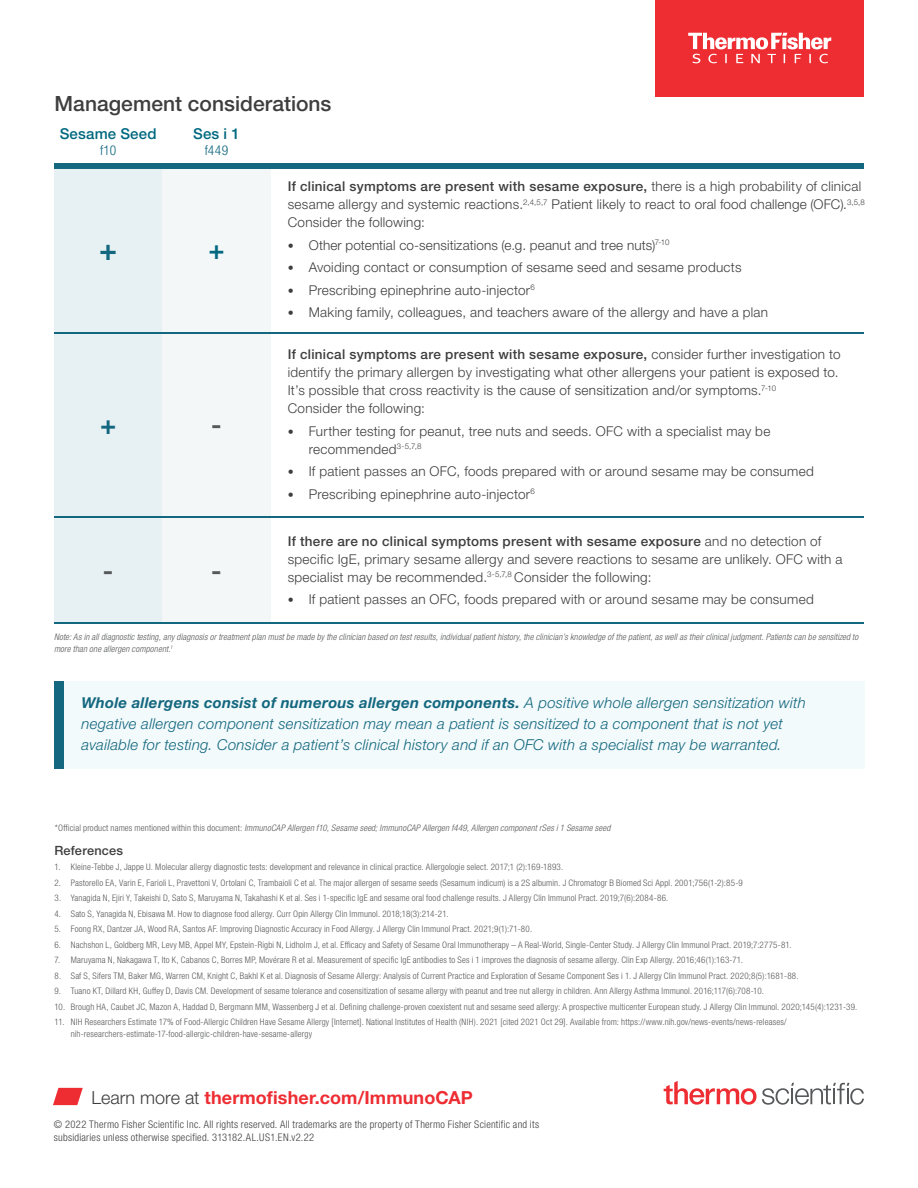
<style>
.page{position:relative;width:918px;height:1188px;background:#fff}
.page>*{position:absolute;margin:0;border:0;box-sizing:border-box;transform-origin:0 0}
.t1{font:700 30px "Helvetica Neue LTW1 G";color:#13677f}
.t2{font:500 27px "Helvetica Neue LTW1 G";color:#57585a}
.t3{font:700 27px "Helvetica Neue LTW1 G";color:#13677f}
.t4{font:500 27px "Helvetica Neue LTW1 G";color:#00687f}
.t5{font:500 21px "Helvetica Neue LTW1 G";color:#3e3e3f}
.t6{font:700 18px "Helvetica Neue LTW1 G";letter-spacing:.005em;color:#ee2d33}
.t7{font:italic 300 15px/21px "Helvetica Neue LTW1 G";letter-spacing:.015em;color:#13677f}
.t8{font:500 15px "Helvetica Neue LTW1 G";letter-spacing:.01em;color:#00687f}
.t9{font:300 13.5px/18px "Helvetica Neue LTW1 G";letter-spacing:.02em;color:#3e3e3f}
.t10{font:300 condensed 13.5px "Helvetica Neue LTW1 G";letter-spacing:.02em;color:#13677f}
.t11{font:500 12.75px "Helvetica Neue LTW1 G";letter-spacing:.015em;color:#3e3e3f}
.t12{font:300 condensed 10.5px/13.5px "Helvetica Neue LTW1 G";letter-spacing:.025em;color:#3e3e3f}
.t13{font:300 condensed 9px/12px "Helvetica Neue LTW1 G";letter-spacing:.015em;color:#57585a}
.t14{font:italic 300 condensed 9px/12px "Helvetica Neue LTW1 G";letter-spacing:.015em;color:#57585a}
.s1{font-weight:500}
.s2{font-size:12px}
.s3{font-weight:700}
.s4{font-style:normal}
.s5{font-weight:300;color:#3e3e3f}
</style>
<div class="page">
<svg style="left:53px;top:1088px;width:30px;height:17px"></svg>
<div style="left:54px;top:166px;width:108px;height:458px;background:#e7f0f2"></div>
<div style="left:162px;top:166px;width:108px;height:458px;background:#f3f7f8"></div>
<div style="left:54px;top:163px;width:810px;height:5px;background:#13677f"></div>
<hr style="left:54px;top:332px;width:810px;height:1px;background:#13677f">
<hr style="left:54px;top:516px;width:810px;height:1px;background:#13677f">
<hr style="left:54px;top:623px;width:810px;height:1px;background:#13677f">
<div style="left:54px;top:681px;width:10px;height:88px;background:#13677f"></div>
<div style="left:64px;top:681px;width:800px;height:88px;background:#f3fafb"></div>
<div style="left:656px;top:0;width:208px;height:96px;background:#ee2d33"></div>
<svg style="left:688px;top:33px;width:143px;height:30px"></svg>
<svg style="left:664px;top:1081px;width:200px;height:24px"></svg>
<h3 class="t5" style="left:54px;top:91px;width:279px">Management considerations</h3>
<h3 class="t8" style="left:60px;top:124px;width:98px">Sesame Seed</h3>
<h3 class="t10" style="left:100px;top:142px;width:18px">f10</h3>
<h3 class="t8" style="left:193px;top:124px;width:48px">Ses i 1</h3>
<h3 class="t10" style="left:205px;top:142px;width:25px">f449</h3>
<h1 class="t1" style="left:99px;top:231px;width:19px">+</h1>
<h2 class="t4" style="left:208px;top:233px;width:18px">+</h2>
<h3 class="t9" style="left:288px;top:177px;width:578px"><span class="s1">If clinical symptoms are present with sesame exposure,</span> there is a high probability of clinical sesame allergy and systemic reactions.<sup>2,4,5,7</sup> Patient likely to react to oral food challenge (OFC).<sup>3,5,8<br></sup>Consider the following:</h3>
<h3 class="t9" style="left:288px;top:236px;width:383px"><span class="s2">•</span> Other potential co-sensitizations (e.g. peanut and tree nuts)<sup>7-10</sup></h3>
<h3 class="t9" style="left:288px;top:258px;width:455px"><span class="s2">•</span> Avoiding contact or consumption of sesame seed and sesame products</h3>
<h3 class="t9" style="left:288px;top:281px;width:249px"><span class="s2">•</span> Prescribing epinephrine auto-injector<sup>6</sup></h3>
<h3 class="t9" style="left:288px;top:303px;width:482px"><span class="s2">•</span> Making family, colleagues, and teachers aware of the allergy and have a plan</h3>
<h2 class="t3" style="left:100px;top:407px;width:18px">+</h2>
<h2 class="t2" style="left:211px;top:408px;width:12px">-</h2>
<p class="t9" style="left:288px;top:345px;width:554px"><span class="s1">If clinical symptoms are present with sesame exposure,</span> consider further investigation to identify the primary allergen by investigating what other allergens your patient is exposed to.<br>It’s possible that cross reactivity is the cause of sensitization and/or symptoms.<sup>7-10<br></sup>Consider the following:</p>
<h3 class="t9" style="left:309px;top:422px;width:463px;text-indent:-21px"><span class="s2">•</span> Further testing for peanut, tree nuts and seeds. OFC with a specialist may be recommended<sup>3-5,7,8</sup></h3>
<h3 class="t9" style="left:288px;top:462px;width:528px"><span class="s2">•</span> If patient passes an OFC, foods prepared with or around sesame may be consumed</h3>
<h3 class="t9" style="left:288px;top:485px;width:249px"><span class="s2">•</span> Prescribing epinephrine auto-injector<sup>6</sup></h3>
<h2 class="t2" style="left:103px;top:554px;width:12px">-</h2>
<h2 class="t2" style="left:211px;top:554px;width:12px">-</h2>
<p class="t9" style="left:288px;top:532px;width:556px"><span class="s1">If there are no clinical symptoms present with sesame exposure</span> and no detection of specific IgE, primary sesame allergy and severe reactions to sesame are unlikely. OFC with a specialist may be recommended.<sup>3-5,7,8</sup> Consider the following:</p>
<h3 class="t9" style="left:288px;top:590px;width:528px"><span class="s2">•</span> If patient passes an OFC, foods prepared with or around sesame may be consumed</h3>
<p class="t14" style="left:54px;top:631px;width:806px">Note: As in all diagnostic testing, any diagnosis or treatment plan must be made by the clinician based on test results, individual patient history, the clinician’s knowledge of the patient, as well as their clinical judgment. Patients can be sensitized to more than one allergen component.<sup>1</sup></p>
<p class="t7" style="left:81px;top:692px;width:726px"><span class="s3">Whole allergens consist of numerous allergen components.</span> A positive whole allergen sensitization with negative allergen component sensitization may mean a patient is sensitized to a component that is not yet available for testing. Consider a patient’s clinical history and if an OFC with a specialist may be warranted.</p>
<p class="t14" style="left:54px;top:822px;width:558px">* <span class="s4">Official product names mentioned within this document:</span> ImmunoCAP Allergen f10, Sesame seed; ImmunoCAP Allergen f449, Allergen component rSes i 1 Sesame seed</p>
<h3 class="t11" style="left:54px;top:843px;width:70px">References</h3>
<p class="t13" style="left:54px;top:861px;width:510px">1. Kleine-Tebbe J, Jappe U. Molecular allergy diagnostic tests: development and relevance in clinical practice. Allergologie select. 2017;1 (2):169-1893.</p>
<p class="t13" style="left:54px;top:877px;width:690px">2. Pastorello EA, Varin E, Farioli L, Pravettoni V, Ortolani C, Trambaioli C et al. The major allergen of sesame seeds (Sesamum indicum) is a 2S albumin. J Chromatogr B Biomed Sci Appl. 2001;756(1-2):85-9</p>
<p class="t13" style="left:54px;top:892px;width:615px">3. Yanagida N, Ejiri Y, Takeishi D, Sato S, Maruyama N, Takahashi K et al. Ses i 1-specific IgE and sesame oral food challenge results. J Allergy Clin Immunol Pract. 2019;7(6):2084-86.</p>
<p class="t13" style="left:54px;top:908px;width:396px">4. Sato S, Yanagida N, Ebisawa M. How to diagnose food allergy. Curr Opin Allergy Clin Immunol. 2018;18(3):214-21.</p>
<p class="t13" style="left:54px;top:923px;width:479px">5. Foong RX, Dantzer JA, Wood RA, Santos AF. Improving Diagnostic Accuracy in Food Allergy. J Allergy Clin Immunol Pract. 2021;9(1):71-80.</p>
<p class="t13" style="left:54px;top:939px;width:739px">6. Nachshon L, Goldberg MR, Levy MB, Appel MY, Epstein-Rigbi N, Lidholm J, et al. Efficacy and Safety of Sesame Oral Immunotherapy – A Real-World, Single-Center Study. J Allergy Clin Immunol Pract. 2019;7:2775-81.</p>
<p class="t13" style="left:54px;top:954px;width:690px">7. Maruyama N, Nakagawa T, Ito K, Cabanos C, Borres MP, Movérare R et al. Measurement of specific IgE antibodies to Ses i 1 improves the diagnosis of sesame allergy. Clin Exp Allergy. 2016;46(1):163-71.</p>
<p class="t13" style="left:54px;top:970px;width:746px">8. Saf S, Sifers TM, Baker MG, Warren CM, Knight C, Bakhl K et al. Diagnosis of Sesame Allergy: Analysis of Current Practice and Exploration of Sesame Component Ses i 1. J Allergy Clin Immunol Pract. 2020;8(5):1681-88.</p>
<p class="t13" style="left:54px;top:985px;width:711px">9. Tuano KT, Dillard KH, Guffey D, Davis CM. Development of sesame tolerance and cosensitization of sesame allergy with peanut and tree nut allergy in children. Ann Allergy Asthma Immunol. 2016;117(6):708-10.</p>
<p class="t13" style="left:54px;top:1001px;width:804px">10. Brough HA, Caubet JC, Mazon A, Haddad D, Bergmann MM, Wassenberg J et al. Defining challenge-proven coexistent nut and sesame seed allergy: A prospective multicenter European study. J Allergy Clin Immunol. 2020;145(4):1231-39.</p>
<p class="t13" style="left:71px;top:1016px;width:718px;text-indent:-16px">11. NIH Researchers Estimate 17% of Food-Allergic Children Have Sesame Allergy [Internet]. National Institutes of Health (NIH). 2021 [cited 2021 Oct 29]. Available from: https://www.nih.gov/news-events/news-releases/ nih-researchers-estimate-17-food-allergic-children-have-sesame-allergy</p>
<h3 class="t6" style="left:92px;top:1086px;width:383px"><span class="s5">Learn more at</span> thermofisher.com/ImmunoCAP</h3>
<p class="t12" style="left:54px;top:1118px;width:487px">© 2022 Thermo Fisher Scientific Inc. All rights reserved. All trademarks are the property of Thermo Fisher Scientific and its subsidiaries unless otherwise specified. 313182.AL.US1.EN.v2.22</p>
</div>
